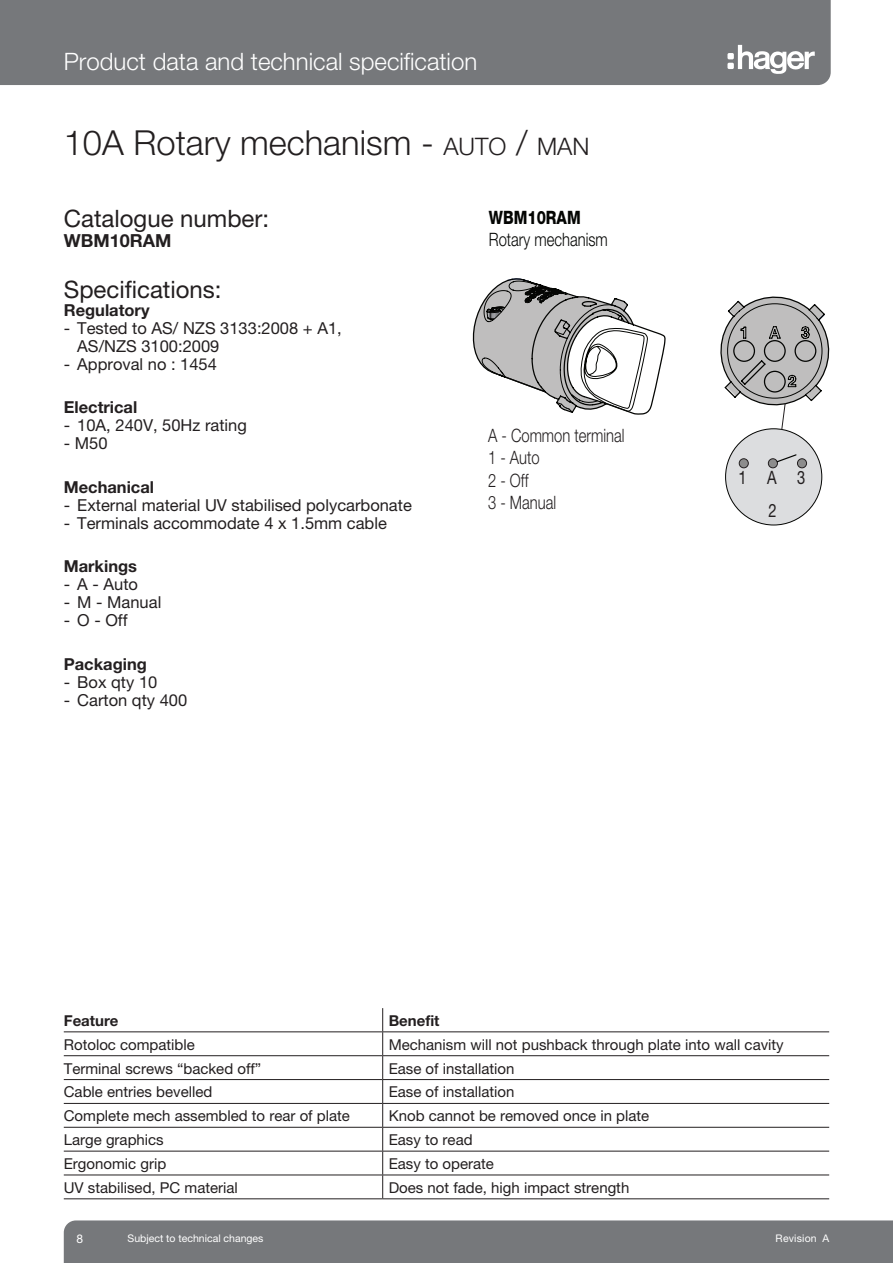
<style>
.page{position:relative;width:893px;height:1263px;background:#fff}
.page>*{position:absolute;margin:0;border:0;box-sizing:border-box;transform-origin:0 0}
.t1{font:300 34.5px "Helvetica Neue";color:#231f20}
.t2{font:300 24px "Helvetica Neue";color:#fff}
.t3{font:24px "Helvetica Neue";color:#231f20}
.t4{font:300 18.45px/22.4px "Helvetica Neue";color:#231f20;scale:.8 1}
.t5{font:300 18.45px "Helvetica Neue";color:#040503;scale:.8 1}
.t6{font:800 18.45px "Helvetica Neue";color:#040503;scale:.8 1}
.t7{font:18.45px/33.5px "Helvetica Neue";color:#231f20;text-align:right;scale:.8 1}
.t8{font:700 18px "Helvetica Neue";color:#231f20}
.t9{font:16.5px/18px "Helvetica Neue";color:#231f20}
.t10{font:700 16.5px "Helvetica Neue";color:#231f20}
.t11{font:15px "Helvetica Neue";color:#231f20}
.t12{font:700 15px "Helvetica Neue";color:#231f20}
.t13{font:12px "Helvetica Neue";color:#fff}
.t14{font:10.5px "Helvetica Neue";color:#fff}
.t15{font:10.5px "Helvetica Neue";letter-spacing:.02em;color:#fff}
.s1{font-size:24.15px}
.s2{font-style:inherit}
</style>
<div class="page">
<div style="left:64px;top:1220px;width:829px;height:43px;background:#76787b"></div>
<div style="left:0;top:0;width:831px;height:85px;background:#76787b"></div>
<svg style="left:738px;top:45px;width:77px;height:30px"></svg>
<div style="left:727px;top:53px;width:7px;height:6px;background:#fff;border-radius:2px"></div>
<div style="left:727px;top:63px;width:7px;height:6px;background:#fff;border-radius:2px"></div>
<hr style="left:64px;top:1031px;width:319px;height:1px;background:#231f20">
<hr style="left:383px;top:1031px;width:446px;height:1px;background:#231f20">
<hr style="left:64px;top:1055px;width:319px;height:1px;background:#231f20">
<hr style="left:383px;top:1055px;width:446px;height:1px;background:#231f20">
<hr style="left:64px;top:1079px;width:319px;height:1px;background:#231f20">
<hr style="left:383px;top:1079px;width:446px;height:1px;background:#231f20">
<hr style="left:64px;top:1103px;width:319px;height:1px;background:#231f20">
<hr style="left:383px;top:1103px;width:446px;height:1px;background:#231f20">
<hr style="left:64px;top:1127px;width:319px;height:1px;background:#231f20">
<hr style="left:383px;top:1127px;width:446px;height:1px;background:#231f20">
<hr style="left:64px;top:1151px;width:319px;height:1px;background:#231f20">
<hr style="left:383px;top:1151px;width:446px;height:1px;background:#231f20">
<hr style="left:64px;top:1174px;width:319px;height:1px;background:#231f20">
<hr style="left:383px;top:1174px;width:446px;height:1px;background:#231f20">
<svg style="left:382px;top:1008px;width:1px;height:190px"></svg>
<hr style="left:64px;top:1198px;width:319px;height:1px;background:#231f20">
<hr style="left:383px;top:1198px;width:446px;height:1px;background:#231f20">
<div style="left:726px;top:429px;width:96px;height:96px;background:#dcdddf;border-radius:50%"></div>
<div style="left:768px;top:459px;width:9px;height:9px;background:#8d8d8d;border-radius:50%"></div>
<div style="left:768px;top:458px;width:10px;height:10px;border:1px solid #221e1f;border-radius:50%"></div>
<div style="left:797px;top:459px;width:9px;height:9px;background:#8d8d8d;border-radius:50%"></div>
<div style="left:797px;top:458px;width:10px;height:10px;border:1px solid #221e1f;border-radius:50%"></div>
<div style="left:739px;top:459px;width:9px;height:9px;background:#8d8d8d;border-radius:50%"></div>
<div style="left:739px;top:458px;width:10px;height:10px;border:1px solid #221e1f;border-radius:50%"></div>
<svg style="left:776px;top:454px;width:21px;height:9px"></svg>
<svg style="left:473px;top:279px;width:356px;height:151px"></svg>
<h2 class="t2" style="left:64px;top:47px;width:415px">Product data and technical specification</h2>
<h1 class="t1" style="left:64px;top:121px;width:527px">10A Rotary mechanism - <span class="s1">AUTO</span> <span class="s2">/</span> <span class="s1">MAN</span></h1>
<h2 class="t3" style="left:64px;top:204px;width:207px">Catalogue number:</h2>
<p class="t8" style="left:64px;top:229px;width:109px">WBM10RAM</p>
<h2 class="t3" style="left:64px;top:275px;width:159px">Specifications:</h2>
<p class="t10" style="left:64px;top:299px;width:87px">Regulatory</p>
<p class="t9" style="left:77px;top:318px;width:266px;text-indent:-13px">- Tested to AS/ NZS 3133:2008 + A1,<br>AS/NZS 3100:2009</p>
<p class="t9" style="left:64px;top:354px;width:155px">- Approval no : 1454</p>
<p class="t10" style="left:64px;top:397px;width:75px">Electrical</p>
<p class="t9" style="left:64px;top:416px;width:185px">- 10A, 240V, 50Hz rating</p>
<p class="t9" style="left:64px;top:434px;width:45px">- M50</p>
<p class="t10" style="left:64px;top:477px;width:92px">Mechanical</p>
<p class="t9" style="left:64px;top:495px;width:350px">- External material UV stabilised polycarbonate</p>
<p class="t9" style="left:64px;top:513px;width:325px">- Terminals accommodate 4 x 1.5mm cable</p>
<p class="t10" style="left:64px;top:556px;width:75px">Markings</p>
<p class="t9" style="left:64px;top:575px;width:76px">- A - Auto</p>
<p class="t9" style="left:64px;top:593px;width:99px">- M - Manual</p>
<p class="t9" style="left:64px;top:611px;width:65px">- O - Off</p>
<p class="t10" style="left:64px;top:654px;width:85px">Packaging</p>
<p class="t9" style="left:64px;top:673px;width:95px">- Box qty 10</p>
<p class="t9" style="left:64px;top:691px;width:125px">- Carton qty 400</p>
<p class="t6" style="left:489px;top:207px;width:116px">WBM10RAM</p>
<p class="t5" style="left:489px;top:229px;width:150px">Rotary mechanism</p>
<p class="t4" style="left:488px;top:424px;width:172px">A - Common terminal<br>1 - Auto<br>2 - Off<br>3 - Manual</p>
<p class="t7" style="left:738px;top:460px;width:49px">1 A<br>2</p>
<p class="t7" style="left:797px;top:460px;width:12px">3</p>
<p class="t12" style="left:64px;top:1011px;width:56px">Feature</p>
<p class="t12" style="left:389px;top:1011px;width:52px">Benefit</p>
<p class="t11" style="left:64px;top:1035px;width:133px">Rotoloc compatible</p>
<p class="t11" style="left:389px;top:1035px;width:397px">Mechanism will not pushback through plate into wall cavity</p>
<p class="t11" style="left:64px;top:1059px;width:199px">Terminal screws “backed off”</p>
<p class="t11" style="left:389px;top:1059px;width:127px">Ease of installation</p>
<p class="t11" style="left:64px;top:1083px;width:150px">Cable entries bevelled</p>
<p class="t11" style="left:389px;top:1083px;width:127px">Ease of installation</p>
<p class="t11" style="left:64px;top:1107px;width:288px">Complete mech assembled to rear of plate</p>
<p class="t11" style="left:389px;top:1107px;width:262px">Knob cannot be removed once in plate</p>
<p class="t11" style="left:64px;top:1131px;width:102px">Large graphics</p>
<p class="t11" style="left:389px;top:1131px;width:85px">Easy to read</p>
<p class="t11" style="left:64px;top:1155px;width:104px">Ergonomic grip</p>
<p class="t11" style="left:389px;top:1155px;width:107px">Easy to operate</p>
<p class="t11" style="left:64px;top:1178px;width:176px">UV stabilised, PC material</p>
<p class="t11" style="left:389px;top:1178px;width:242px">Does not fade, high impact strength</p>
<p class="t13" style="left:77px;top:1231px;width:8px">8</p>
<p class="t14" style="left:128px;top:1231px;width:137px">Subject to technical changes</p>
<p class="t15" style="left:776px;top:1231px;width:55px">Revision A</p>
</div>
